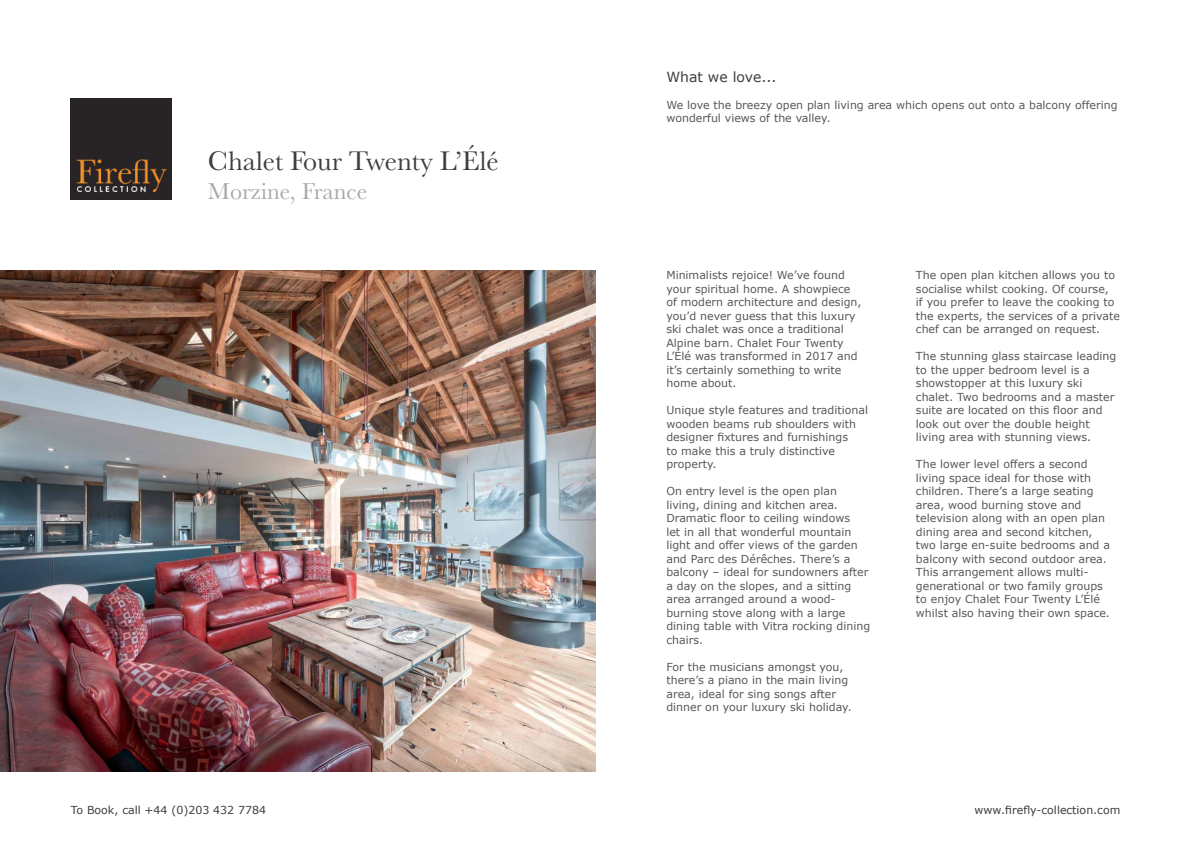
<style>
.page{position:relative;width:1191px;height:842px;background:#fff}
.page>*{position:absolute;margin:0;border:0;box-sizing:border-box;transform-origin:0 0}
.t1{font:28px "Baskerville";color:#3e3e3f}
.t2{font:24px "Baskerville";color:#a8a9ad}
.t3{font:14px "Verdana";color:#3e3e3f}
.t4{font:11px/13.5px "Verdana";color:#57585a}
.t5{font:11px "Verdana";color:#3e3e3f}
</style>
<div class="page">
<img style="left:71px;top:99px;width:101px;height:101px">
<img style="left:0;top:271px;width:595px;height:500px">
<p class="t1" style="left:208px;top:143px;width:292px">Chalet Four Twenty L’Élé</p>
<p class="t2" style="left:208px;top:176px;width:161px">Morzine, France</p>
<p class="t5" style="left:71px;top:802px;width:197px">To Book, call +44 (0)203 432 7784</p>
<p class="t3" style="left:666px;top:68px;width:112px">What we love...</p>
<p class="t4" style="left:666px;top:98px;width:453px">We love the breezy open plan living area which opens out onto a balcony offering wonderful views of the valley.</p>
<p class="t4" style="left:666px;top:269px;width:197px">Minimalists rejoice! We’ve found your spiritual home. A showpiece of modern architecture and design, you’d never guess that this luxury ski chalet was once a traditional<br>Alpine barn. Chalet Four Twenty<br>L’Élé was transformed in 2017 and it’s certainly something to write home about.</p>
<p class="t4" style="left:666px;top:404px;width:203px">Unique style features and traditional wooden beams rub shoulders with designer fixtures and furnishings<br>to make this a truly distinctive property.</p>
<p class="t4" style="left:666px;top:485px;width:205px">On entry level is the open plan living, dining and kitchen area.<br>Dramatic floor to ceiling windows<br>let in all that wonderful mountain light and offer views of the garden and Parc des Dérêches. There’s a balcony – ideal for sundowners after a day on the slopes, and a sitting area arranged around a wood&shy;burning stove along with a large dining table with Vitra rocking dining chairs.</p>
<p class="t4" style="left:666px;top:660px;width:187px">For the musicians amongst you, there’s a piano in the main living area, ideal for sing songs after dinner on your luxury ski holiday.</p>
<p class="t4" style="left:916px;top:269px;width:206px">The open plan kitchen allows you to socialise whilst cooking. Of course,<br>if you prefer to leave the cooking to the experts, the services of a private chef can be arranged on request.</p>
<p class="t4" style="left:916px;top:350px;width:202px">The stunning glass staircase leading to the upper bedroom level is a showstopper at this luxury ski chalet. Two bedrooms and a master suite are located on this floor and look out over the double height living area with stunning views.</p>
<p class="t4" style="left:916px;top:458px;width:195px">The lower level offers a second living space ideal for those with children. There’s a large seating area, wood burning stove and television along with an open plan dining area and second kitchen, two large en-suite bedrooms and a balcony with second outdoor area.<br>This arrangement allows multi&shy;generational or two family groups to enjoy Chalet Four Twenty L’Élé whilst also having their own space.</p>
<p class="t5" style="left:974px;top:802px;width:147px">www.firefly-collection.com</p>
</div>
